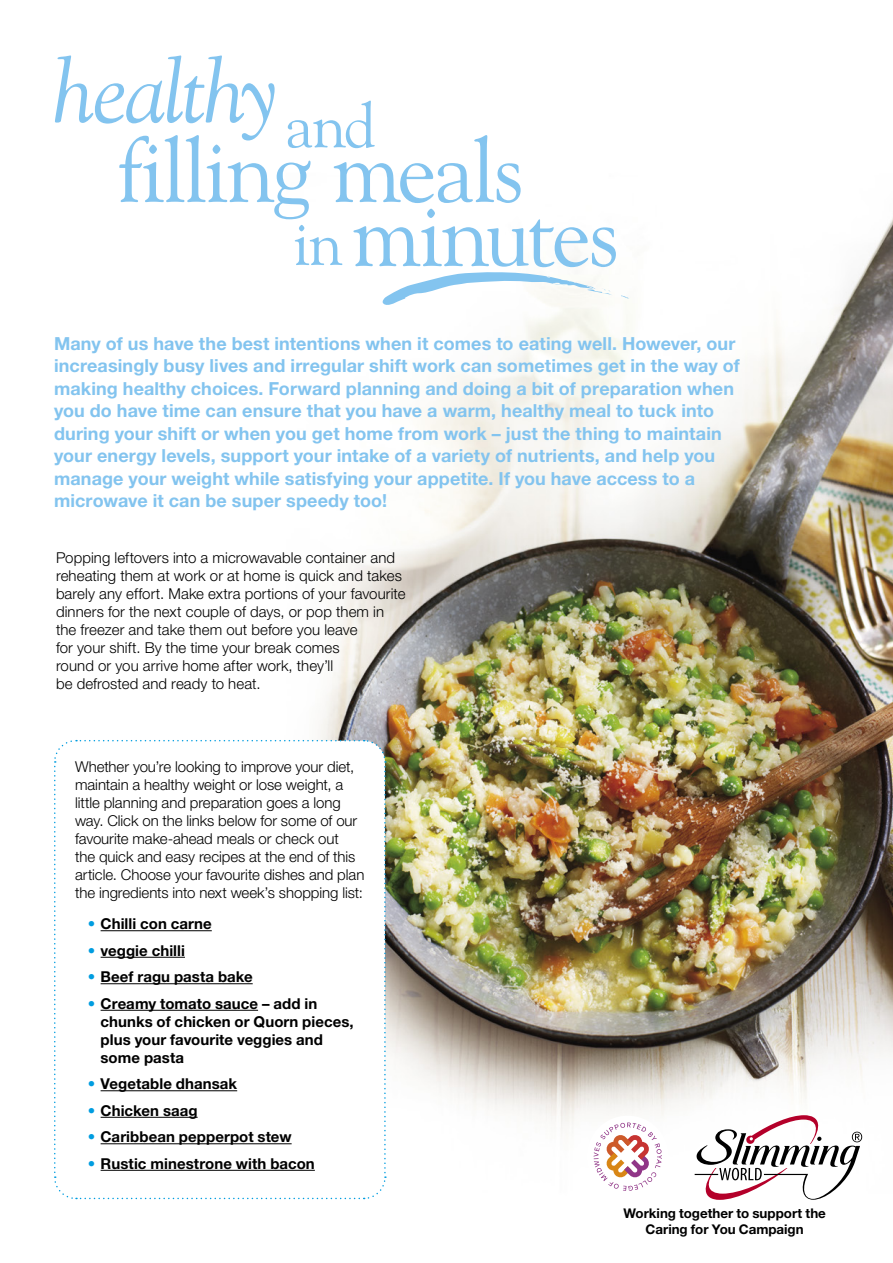
<style>
.page{position:relative;width:893px;height:1263px;background:#fff}
.page>*{position:absolute;margin:0;border:0;box-sizing:border-box;transform-origin:0 0}
.t1{font:90px "Goudy Old Style BT";letter-spacing:-.02em;color:#83c4ef}
.t2{font:italic 90px "Goudy Old Style BT";letter-spacing:-.025em;color:#83c4ef}
.t3{font:62.85px/117.6px "Goudy Old Style BT";color:#83c4ef}
.t4{font:700 18px/22.5px "Helvetica Neue LT Std";letter-spacing:.005em;color:#83c4ef}
.t5{font:300 15px/18px "Helvetica Neue LT Std";letter-spacing:-.005em;color:#000}
.t6{font:700 15px/18px "Helvetica Neue LT Std";letter-spacing:.005em;color:#000}
.t7{font:700 13.35px/16px "Helvetica Neue LT Std";color:#000;text-align:center}
.s1{color:#009de0}
</style>
<div class="page">
<img style="left:320px;top:217px;width:573px;height:961px">
<svg style="left:54px;top:739px;width:332px;height:461px"></svg>
<svg style="left:695px;top:1115px;width:167px;height:85px"></svg>
<div style="left:587px;top:1116px;width:82px;height:81px;background:#fff;border-radius:50%"></div>
<svg style="left:594px;top:1122px;width:68px;height:69px"></svg>
<svg style="left:621px;top:295px;width:9px;height:5px"></svg>
<svg style="left:379px;top:272px;width:234px;height:33px"></svg>
<hr style="left:101px;top:930px;width:111px;height:1px;background:#000">
<hr style="left:101px;top:957px;width:84px;height:1px;background:#000">
<hr style="left:101px;top:983px;width:152px;height:1px;background:#000">
<hr style="left:101px;top:1010px;width:157px;height:1px;background:#000">
<hr style="left:101px;top:1090px;width:136px;height:1px;background:#000">
<hr style="left:101px;top:1117px;width:97px;height:1px;background:#000">
<hr style="left:101px;top:1143px;width:191px;height:1px;background:#000">
<hr style="left:101px;top:1170px;width:214px;height:1px;background:#000">
<h1 class="t2" style="left:53px;top:36px;width:228px">healthy</h1>
<h2 class="t3" style="left:285px;top:66px;width:92px">and in</h2>
<h1 class="t1" style="left:117px;top:115px;width:408px">filling meals</h1>
<h1 class="t1" style="left:352px;top:179px;width:269px">minutes</h1>
<p class="t4" style="left:54px;top:332px;width:687px">Many of us have the best intentions when it comes to eating well. However, our increasingly busy lives and irregular shift work can sometimes get in the way of making healthy choices. Forward planning and doing a bit of preparation when you do have time can ensure that you have a warm, healthy meal to tuck into during your shift or when you get home from work – just the thing to maintain your energy levels, support your intake of a variety of nutrients, and help you manage your weight while satisfying your appetite. If you have access to a microwave it can be super speedy too!</p>
<p class="t5" style="left:56px;top:548px;width:351px">Popping leftovers into a microwavable container and reheating them at work or at home is quick and takes barely any effort. Make extra portions of your favourite dinners for the next couple of days, or pop them in the freezer and take them out before you leave<br>for your shift. By the time your break comes<br>round or you arrive home after work, they’ll<br>be defrosted and ready to heat.</p>
<p class="t5" style="left:75px;top:758px;width:291px">Whether you’re looking to improve your diet, maintain a healthy weight or lose weight, a little planning and preparation goes a long way. Click on the links below for some of our favourite make-ahead meals or check out<br>the quick and easy recipes at the end of this article. Choose your favourite dishes and plan the ingredients into next week’s shopping list:</p>
<p class="t6" style="left:88px;top:914px;width:125px"><span class="s1">•</span> Chilli con carne</p>
<p class="t6" style="left:88px;top:941px;width:99px"><span class="s1">•</span> veggie chilli</p>
<p class="t6" style="left:88px;top:967px;width:166px"><span class="s1">•</span> Beef ragu pasta bake</p>
<p class="t6" style="left:101px;top:994px;width:255px;text-indent:-13px"><span class="s1">•</span> Creamy tomato sauce – add in chunks of chicken or Quorn pieces, plus your favourite veggies and some pasta</p>
<p class="t6" style="left:88px;top:1074px;width:151px"><span class="s1">•</span> Vegetable dhansak</p>
<p class="t6" style="left:88px;top:1101px;width:111px"><span class="s1">•</span> Chicken saag</p>
<p class="t6" style="left:88px;top:1127px;width:205px"><span class="s1">•</span> Caribbean pepperpot stew</p>
<p class="t6" style="left:88px;top:1154px;width:228px"><span class="s1">•</span> Rustic minestrone with bacon</p>
<p class="t7" style="left:623px;top:1205px;width:204px">Working together to support the<br>Caring for You Campaign</p>
</div>
